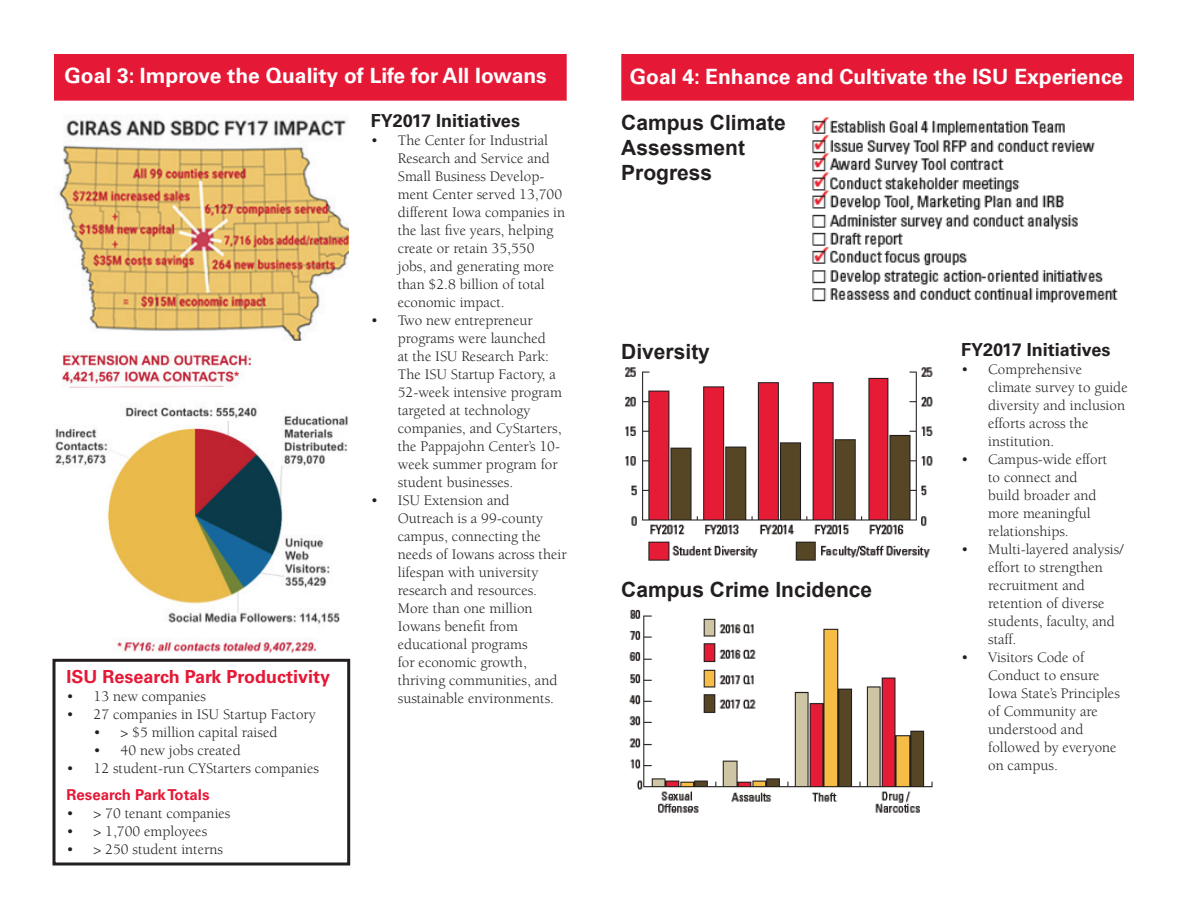
<style>
.page{position:relative;width:1188px;height:918px;background:#fff}
.page>*{position:absolute;margin:0;border:0;box-sizing:border-box;transform-origin:0 0}
.t1{font:700 21px "Univers LT Std";color:#fff}
.t2{font:700 21px/25.2px "Arial";color:#231f20}
.t3{font:700 18px "Univers LT Std";color:#231f20}
.t4{font:700 18px "Univers LT Std";color:#e51836}
.t5{font:15px/18px "Berkeley Std";color:#231f20}
.t6{font:700 15px "Univers LT Std";color:#e51836}
</style>
<div class="page">
<div style="left:54px;top:54px;width:513px;height:47px;background:#e51836;border:2px solid #e51836"></div>
<div style="left:621px;top:54px;width:513px;height:47px;background:#e51836;border:2px solid #e51836"></div>
<img style="left:59px;top:118px;width:290px;height:222px">
<img style="left:55px;top:352px;width:293px;height:300px">
<img style="left:625px;top:367px;width:308px;height:194px">
<img style="left:629px;top:602px;width:304px;height:211px">
<img style="left:812px;top:117px;width:306px;height:186px">
<div style="left:52px;top:659px;width:298px;height:207px;border:3px solid #231f20"></div>
<h1 class="t1" style="left:65px;top:64px;width:484px">Goal 3: Improve the Quality of Life for All Iowans</h1>
<h1 class="t1" style="left:630px;top:64px;width:495px">Goal 4: Enhance and Cultivate the ISU Experience</h1>
<p class="t3" style="left:371px;top:110px;width:151px">FY2017 Initiatives</p>
<p class="t5" style="left:398px;top:132px;width:169px;text-indent:-27px">• The Center for Industrial<br>Research and Service and<br>Small Business Develop&shy;ment Center served 13,700 different Iowa companies in the last five years, helping create or retain 35,550 jobs, and generating more than $2.8 billion of total economic impact.</p>
<p class="t5" style="left:398px;top:312px;width:166px;text-indent:-27px">• Two new entrepreneur programs were launched<br>at the ISU Research Park:<br>The ISU Startup Factory, a<br>52-week intensive program targeted at technology companies, and CyStarters, the Pappajohn Center’s 10- week summer program for student businesses.</p>
<p class="t5" style="left:398px;top:492px;width:170px;text-indent:-27px">• ISU Extension and<br>Outreach is a 99-county campus, connecting the needs of Iowans across their lifespan with university research and resources.<br>More than one million<br>Iowans benefit from educational programs<br>for economic growth, thriving communities, and sustainable environments.</p>
<h1 class="t2" style="left:621px;top:110px;width:166px">Campus Climate<br>Assessment<br>Progress</h1>
<p class="t3" style="left:961px;top:340px;width:151px">FY2017 Initiatives</p>
<p class="t5" style="left:988px;top:361px;width:141px;text-indent:-27px">• Comprehensive climate survey to guide diversity and inclusion efforts across the institution.</p>
<p class="t5" style="left:988px;top:451px;width:121px;text-indent:-27px">• Campus-wide effort to connect and build broader and more meaningful relationships.</p>
<p class="t5" style="left:988px;top:541px;width:137px;text-indent:-27px">• Multi-layered analysis/ effort to strengthen recruitment and retention of diverse students, faculty, and staff.</p>
<p class="t5" style="left:988px;top:649px;width:133px;text-indent:-27px">• Visitors Code of<br>Conduct to ensure<br>Iowa State’s Principles of Community are understood and followed by everyone on campus.</p>
<h1 class="t2" style="left:621px;top:339px;width:90px">Diversity</h1>
<h1 class="t2" style="left:621px;top:578px;width:252px">Campus Crime Incidence</h1>
<p class="t4" style="left:67px;top:666px;width:265px">ISU Research Park Productivity</p>
<p class="t5" style="left:67px;top:687px;width:141px">• 13 new companies</p>
<p class="t5" style="left:67px;top:705px;width:251px">• 27 companies in ISU Startup Factory</p>
<p class="t5" style="left:94px;top:723px;width:185px">• &gt; $5 million capital raised</p>
<p class="t5" style="left:94px;top:741px;width:149px">• 40 new jobs created</p>
<p class="t5" style="left:67px;top:759px;width:254px">• 12 student-run CYStarters companies</p>
<p class="t6" style="left:67px;top:786px;width:144px">Research Park Totals</p>
<p class="t5" style="left:67px;top:804px;width:165px">• &gt; 70 tenant companies</p>
<p class="t5" style="left:67px;top:822px;width:142px">• &gt; 1,700 employees</p>
<p class="t5" style="left:67px;top:840px;width:158px">• &gt; 250 student interns</p>
</div>
